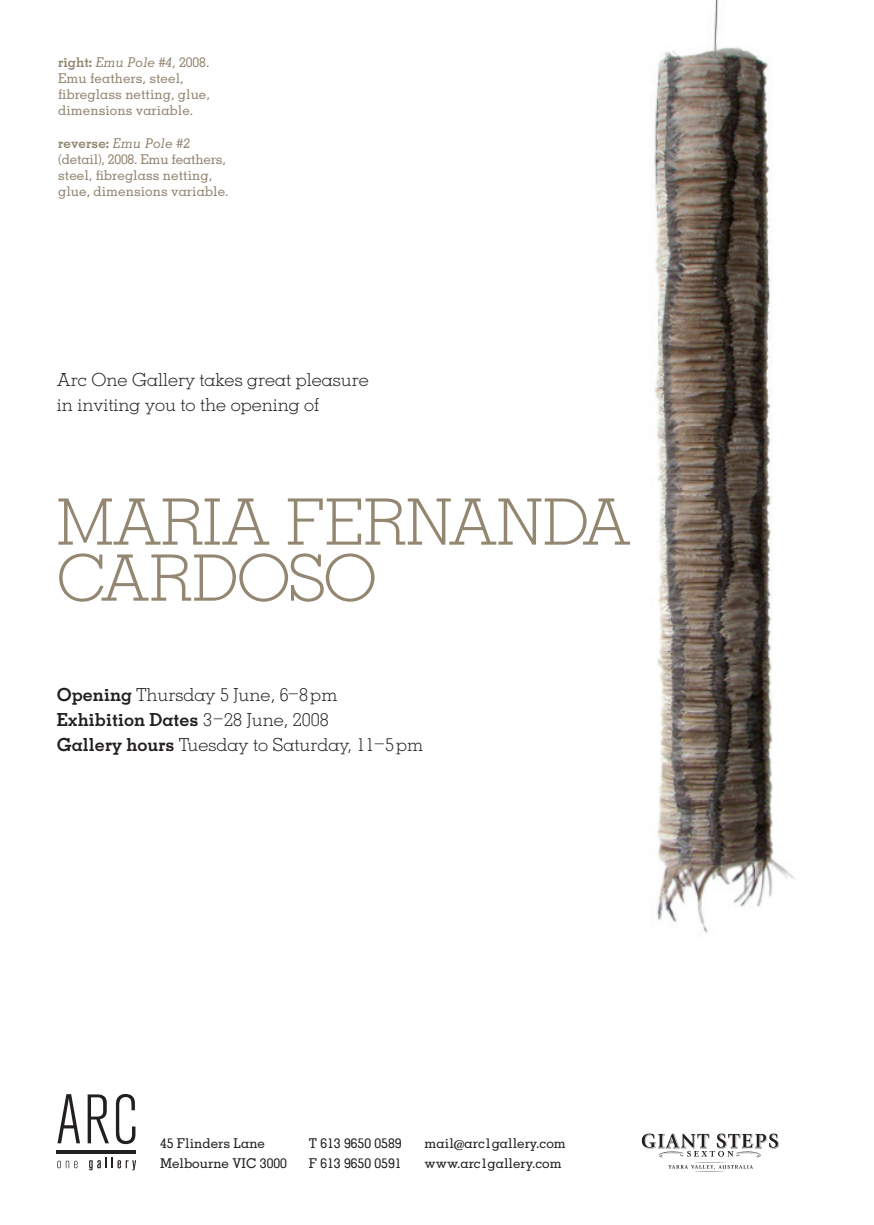
<style>
.page{position:relative;width:874px;height:1225px;background:#fff}
.page>*{position:absolute;margin:0;border:0;box-sizing:border-box;transform-origin:0 0}
.t1{font:300 64px/56px "Memphis";letter-spacing:-.015em;color:#948772}
.t2{font:300 18px/25px "Memphis";color:#231f20}
.t3{font:500 13.6px/16px "Memphis";color:#948772}
.t4{font:500 13.6px/20px "Memphis";color:#231f20}
.s1{font-weight:700}
.s2{font-style:italic}
</style>
<div class="page">
<svg style="left:57px;top:1094px;width:23px;height:49px"></svg>
<svg style="left:88px;top:1094px;width:21px;height:49px"></svg>
<svg style="left:116px;top:1094px;width:19px;height:50px"></svg>
<hr style="left:57px;top:1150px;width:79px;height:3px;background:#231f20">
<svg style="left:57px;top:1160px;width:20px;height:8px"></svg>
<svg style="left:89px;top:1157px;width:47px;height:13px"></svg>
<img style="left:641px;top:1133px;width:138px;height:39px">
<img style="left:653px;top:0;width:142px;height:933px">
<p class="t3" style="left:58px;top:56px;width:153px"><span class="s1">right:</span> <span class="s2">Emu Pole #4</span>, 2008.<br>Emu feathers, steel, fibreglass netting, glue, dimensions variable.</p>
<p class="t3" style="left:58px;top:136px;width:172px"><span class="s1">reverse:</span> <span class="s2">Emu Pole #2 </span>(detail), 2008. Emu feathers, steel, fibreglass netting, glue, dimensions variable.</p>
<h2 class="t2" style="left:57px;top:369px;width:313px">Arc One Gallery takes great pleasure in inviting you to the opening of</h2>
<h1 class="t1" style="left:57px;top:499px;width:576px">MARIA FERNANDA<br>CARDOSO</h1>
<h2 class="t2" style="left:57px;top:683px;width:367px"><span class="s1">Opening</span> Thursday 5 June, 6–8 pm<br><span class="s1">Exhibition Dates</span> 3–28 June, 2008<br><span class="s1">Gallery hours</span> Tuesday to Saturday, 11–5 pm</h2>
<p class="t4" style="left:160px;top:1134px;width:128px">45 Flinders Lane<br>Melbourne VIC 3000</p>
<p class="t4" style="left:308px;top:1134px;width:94px">T 613 9650 0589<br>F 613 9650 0591</p>
<p class="t4" style="left:424px;top:1134px;width:143px">mail@arc1gallery.com www.arc1gallery.com</p>
</div>
